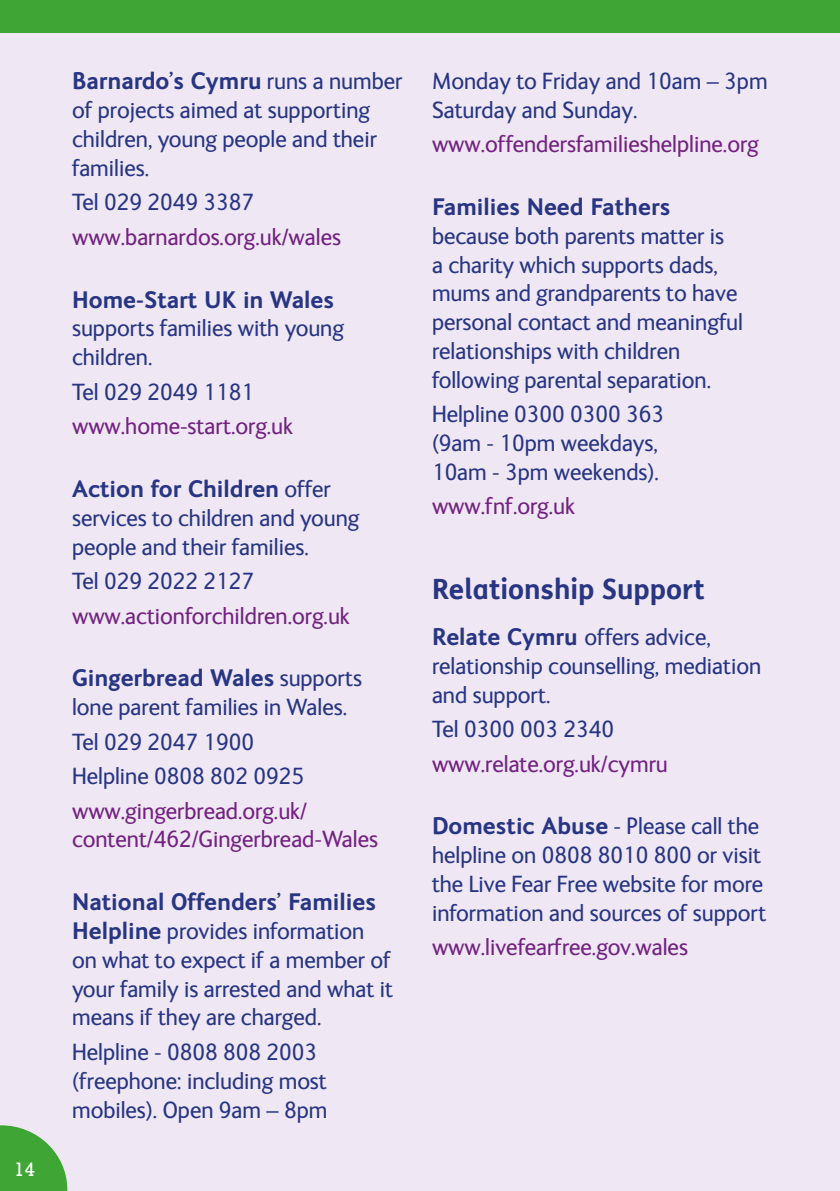
<style>
.page{position:relative;width:840px;height:1191px;background:#fff}
.page>*{position:absolute;margin:0;border:0;box-sizing:border-box;transform-origin:0 0}
.t1{font:700 28px "FS Me";color:#283583}
.t2{font:24px/28.8px "FS Ingrid";color:#283583}
.t3{font:24px/28.8px "FS Ingrid";color:#732281}
.t4{font:700 24px "FS Ingrid";color:#283583}
.t5{font:20px "Rockwell";color:#fff}
.s1{font-weight:700}
</style>
<div class="page">
<div style="left:0;top:0;width:839px;height:1191px;background:#efe8f4"></div>
<div style="left:0;top:0;width:839px;height:32px;background:#3fa535"></div>
<svg style="left:0;top:1125px;width:67px;height:66px"></svg>
<p class="t5" style="left:14px;top:1157px;width:23px">14</p>
<p class="t2" style="left:72px;top:67px;width:331px"><span class="s1">Barnardo’s Cymru</span> runs a number of projects aimed at supporting children, young people and their families.</p>
<p class="t2" style="left:72px;top:188px;width:183px">Tel 029 2049 3387</p>
<p class="t3" style="left:72px;top:223px;width:270px">www.barnardos.org.uk/wales</p>
<p class="t4" style="left:72px;top:286px;width:263px">Home-Start UK in Wales</p>
<p class="t2" style="left:72px;top:314px;width:273px">supports families with young children.</p>
<p class="t2" style="left:72px;top:377px;width:183px">Tel 029 2049 1181</p>
<p class="t3" style="left:72px;top:412px;width:222px">www.home-start.org.uk</p>
<p class="t2" style="left:72px;top:475px;width:289px"><span class="s1">Action for Children</span> offer services to children and young people and their families.</p>
<p class="t2" style="left:72px;top:567px;width:183px">Tel 029 2022 2127</p>
<p class="t3" style="left:72px;top:601px;width:279px">www.actionforchildren.org.uk</p>
<p class="t2" style="left:72px;top:664px;width:291px"><span class="s1">Gingerbread Wales</span> supports lone parent families in Wales.</p>
<p class="t2" style="left:72px;top:725px;width:233px;line-height:34.4px">Tel 029 2047 1900<br>Helpline 0808 802 0925</p>
<p class="t3" style="left:72px;top:796px;width:307px">www.gingerbread.org.uk/ content/462/Gingerbread-Wales</p>
<p class="t2" style="left:72px;top:888px;width:322px"><span class="s1">National Offenders’ Families<br>Helpline</span> provides information on what to expect if a member of your family is arrested and what it means if they are charged.</p>
<p class="t2" style="left:72px;top:1038px;width:257px">Helpline - 0808 808 2003 (freephone: including most mobiles). Open 9am – 8pm</p>
<p class="t2" style="left:432px;top:67px;width:337px">Monday to Friday and 10am – 3pm<br>Saturday and Sunday.</p>
<p class="t3" style="left:432px;top:130px;width:328px">www.offendersfamilieshelpline.org</p>
<p class="t4" style="left:432px;top:193px;width:240px">Families Need Fathers</p>
<p class="t2" style="left:432px;top:222px;width:312px">because both parents matter is<br>a charity which supports dads, mums and grandparents to have personal contact and meaningful relationships with children following parental separation.</p>
<p class="t2" style="left:432px;top:400px;width:233px">Helpline 0300 0300 363 (9am - 10pm weekdays,<br>10am - 3pm weekends).</p>
<p class="t3" style="left:432px;top:492px;width:144px">www.fnf.org.uk</p>
<p class="t1" style="left:432px;top:567px;width:274px">Relationship Support</p>
<p class="t2" style="left:432px;top:623px;width:330px"><span class="s1">Relate Cymru</span> offers advice, relationship counselling, mediation and support.</p>
<p class="t2" style="left:432px;top:715px;width:183px">Tel 0300 003 2340</p>
<p class="t3" style="left:432px;top:749px;width:237px">www.relate.org.uk/cymru</p>
<p class="t2" style="left:432px;top:812px;width:335px"><span class="s1">Domestic Abuse</span> - Please call the helpline on 0808 8010 800 or visit the Live Fear Free website for more information and sources of support</p>
<p class="t3" style="left:432px;top:933px;width:257px">www.livefearfree.gov.wales</p>
</div>
